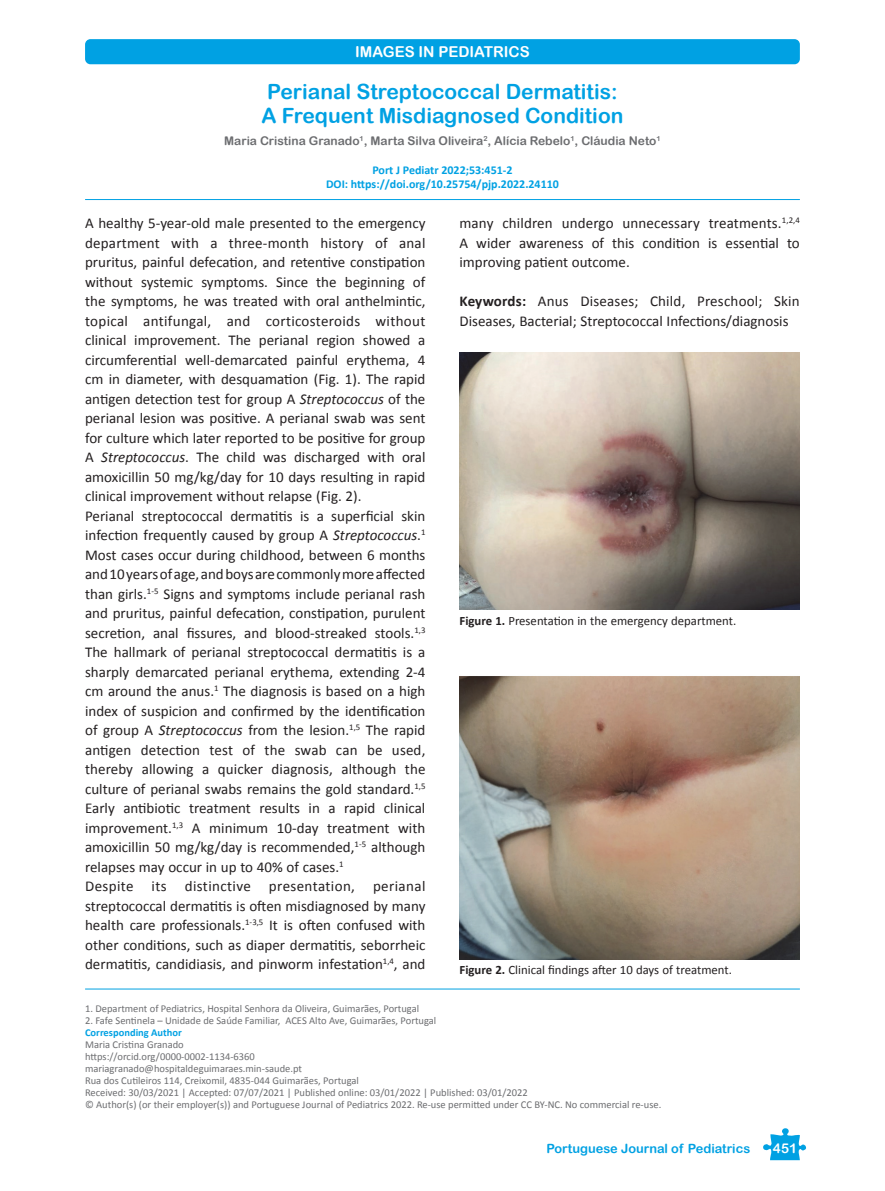
<style>
.page{position:relative;width:885px;height:1191px;background:#fff}
.page>*{position:absolute;margin:0;border:0;box-sizing:border-box;transform-origin:0 0}
.t1{font:21px/24px "Arial Rounded MT Bold";color:#00a1e3}
.t2{font:15px/19.5px "Calibri";color:#231f20}
.t3{font:15px "Arial Rounded MT Bold";color:#fff}
.t4{font:13.5px "Arial Rounded MT Bold";color:#fff}
.t5{font:12.75px "Calibri";color:#231f20}
.t6{font:12.75px "Arial Rounded MT Bold";color:#00a1e3}
.t7{font:12px "Arial Rounded MT Bold";color:#6c6d70}
.t8{font:700 12px/14.4px "Calibri";color:#00a1e3;text-align:center}
.t9{font:10.5px/12px "Calibri";color:#6c6d70}
.t10{font:700 10.5px "Calibri";color:#00a1e3}
.s1{font-style:italic}
.s2{font-weight:700}
</style>
<div class="page">
<div style="left:85px;top:39px;width:714px;height:25px;background:#00a1e3;border-radius:5px"></div>
<svg style="left:763px;top:1128px;width:43px;height:32px"></svg>
<hr style="left:85px;top:199px;width:714px;height:1px;background:#00a1e3">
<hr style="left:85px;top:988px;width:714px;height:1px;background:#00a1e3">
<img style="left:459px;top:352px;width:340px;height:257px">
<img style="left:459px;top:676px;width:340px;height:283px">
<p class="t3" style="left:355px;top:43px;width:176px">IMAGES IN PEDIATRICS</p>
<h1 class="t1" style="left:261px;top:79px;width:363px">Perianal Streptococcal Dermatitis:<br>A Frequent Misdiagnosed Condition</h1>
<p class="t7" style="left:224px;top:133px;width:438px">Maria Cristina Granado<sup>1</sup>, Marta Silva Oliveira<sup>2</sup>, Alícia Rebelo<sup>1</sup>, Cláudia Neto<sup>1</sup></p>
<p class="t8" style="left:326px;top:162px;width:234px">Port J Pediatr 2022;53:451-2<br>DOI: https://doi.org/10.25754/pjp.2022.24110</p>
<p class="t2" style="left:85px;top:213px;width:342px">A healthy 5-year-old male presented to the emergency department with a three-month history of anal pruritus, painful defecation, and retentive constipation without systemic symptoms. Since the beginning of the symptoms, he was treated with oral anthelmintic, topical antifungal, and corticosteroids without clinical improvement. The perianal region showed a circumferential well-demarcated painful erythema, 4 cm in diameter, with desquamation (Fig. 1). The rapid antigen detection test for group A <span class="s1">Streptococcus</span> of the perianal lesion was positive. A perianal swab was sent for culture which later reported to be positive for group A <span class="s1">Streptococcus</span>. The child was discharged with oral amoxicillin 50 mg/kg/day for 10 days resulting in rapid clinical improvement without relapse (Fig. 2).<br>Perianal streptococcal dermatitis is a superficial skin infection frequently caused by group A <span class="s1">Streptococcus</span>.<sup>1<br></sup>Most cases occur during childhood, between 6 months and 10 years of age, and boys are commonly more affected than girls.<sup>1-5</sup> Signs and symptoms include perianal rash and pruritus, painful defecation, constipation, purulent secretion, anal fissures, and blood-streaked stools.<sup>1,3<br></sup>The hallmark of perianal streptococcal dermatitis is a sharply demarcated perianal erythema, extending 2-4 cm around the anus.<sup>1</sup> The diagnosis is based on a high index of suspicion and confirmed by the identification of group A <span class="s1">Streptococcus</span> from the lesion.<sup>1,5</sup> The rapid antigen detection test of the swab can be used, thereby allowing a quicker diagnosis, although the culture of perianal swabs remains the gold standard.<sup>1,5<br></sup>Early antibiotic treatment results in a rapid clinical improvement.<sup>1,3</sup> A minimum 10-day treatment with amoxicillin 50 mg/kg/day is recommended,<sup>1-5</sup> although relapses may occur in up to 40% of cases.<sup>1<br></sup>Despite its distinctive presentation, perianal streptococcal dermatitis is often misdiagnosed by many health care professionals.<sup>1-3,5</sup> It is often confused with other conditions, such as diaper dermatitis, seborrheic dermatitis, candidiasis, and pinworm infestation<sup>1,4</sup>, and</p>
<p class="t2" style="left:459px;top:213px;width:342px;text-align:justify">many children undergo unnecessary treatments.<sup>1,2,4<br></sup>A wider awareness of this condition is essential to improving patient outcome.</p>
<p class="t2" style="left:459px;top:291px;width:342px"><span class="s2">Keywords:</span> Anus Diseases; Child, Preschool; Skin<br>Diseases, Bacterial; Streptococcal Infections/diagnosis</p>
<p class="t5" style="left:459px;top:613px;width:278px"><span class="s2">Figure 1.</span> Presentation in the emergency department.</p>
<p class="t5" style="left:459px;top:962px;width:274px"><span class="s2">Figure 2.</span> Clinical findings after 10 days of treatment.</p>
<p class="t9" style="left:85px;top:1002px;width:335px">1. Department of Pediatrics, Hospital Senhora da Oliveira, Guimarães, Portugal</p>
<p class="t9" style="left:85px;top:1014px;width:352px">2. Fafe Sentinela – Unidade de Saúde Familiar, ACES Alto Ave, Guimarães, Portugal</p>
<p class="t10" style="left:85px;top:1026px;width:98px">Corresponding Author</p>
<p class="t9" style="left:85px;top:1038px;width:577px">Maria Cristina Granado<br>https://orcid.org/0000-0002-1134-6360<br>mariagranado@hospitaldeguimaraes.min-saude.pt<br>Rua dos Cutileiros 114, Creixomil, 4835-044 Guimarães, Portugal<br>Received: 30/03/2021 | Accepted: 07/07/2021 | Published online: 03/01/2022 | Published: 03/01/2022<br>© Author(s) (or their employer(s)) and Portuguese Journal of Pediatrics 2022. Re-use permitted under CC BY-NC. No commercial re-use.</p>
<p class="t6" style="left:546px;top:1141px;width:205px">Portuguese Journal of Pediatrics</p>
<p class="t4" style="left:772px;top:1139px;width:26px">451</p>
</div>
